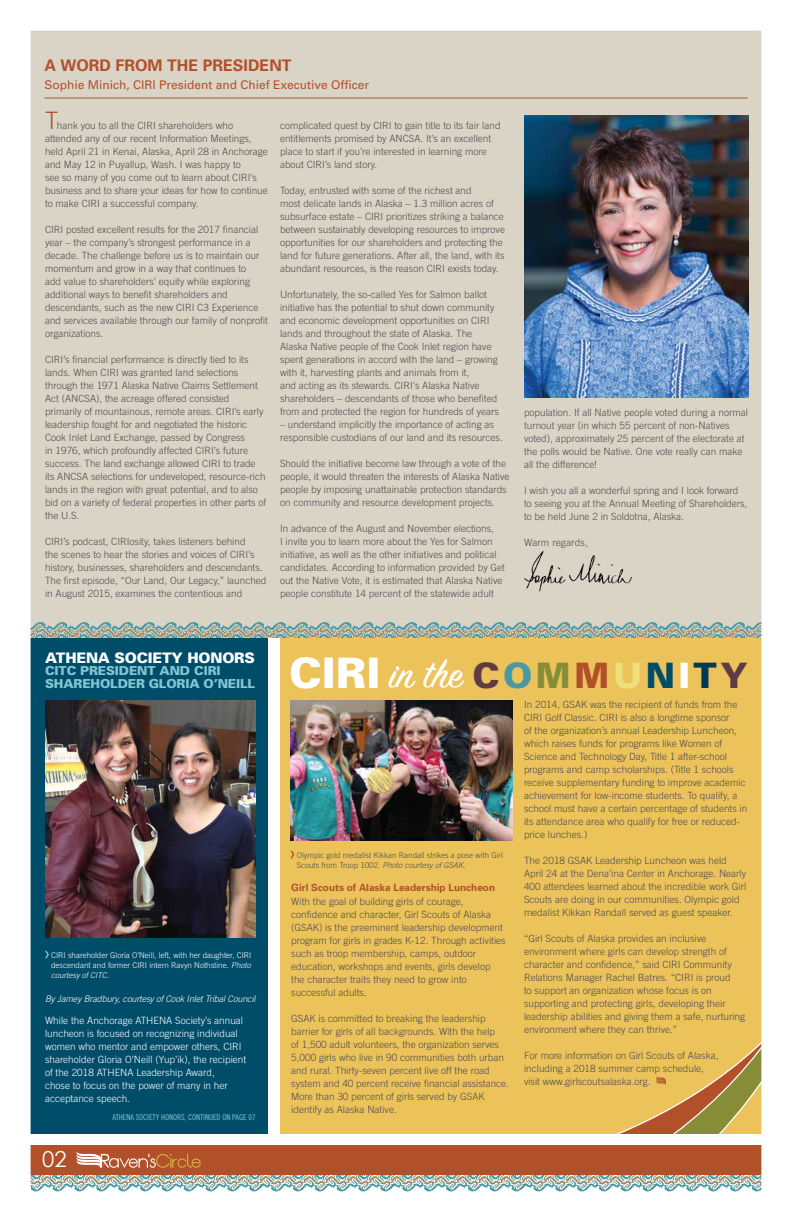
<style>
.page{position:relative;width:792px;height:1224px;background:#fff}
.page>*{position:absolute;margin:0;border:0;box-sizing:border-box;transform-origin:0 0}
.t1{font:42.9px "Sign Painter House Script";color:#fff}
.t2{font:300 24px "Trade Gothic";color:#b2502a}
.t3{font:22px "Century Gothic";color:#fff}
.t4{font:700 16px "Univers";color:#b2502a}
.t5{font:900 14.5px "Univers";letter-spacing:-.01em;color:#fff}
.t6{font:900 12.4px/12.9px "Univers";letter-spacing:-.01em;color:#83c5d2}
.t7{font:12px "Univers";color:#b2502a}
.t8{font:300 10px/13px "Trade Gothic";color:#4d4d4f}
.t9{font:300 10px/13px "Trade Gothic";color:#fff}
.t10{font:700 10px "Univers";color:#b2502a}
.t11{font:italic 300 9px "Trade Gothic";letter-spacing:-.01em;color:#fff}
.t12{font:300 8px/10px "Trade Gothic";color:#fff;text-align:justify}
.t13{font:300 8px/10px "Trade Gothic";color:#4d4d4f}
.t14{font:8px "Trade Gothic Cond Eighteen";color:#83c5d2}
.s1{font-style:italic}
.s2{font-family:"Univers";font-weight:900;font-size:42.1px}
.s3{font-family:"Univers";font-weight:900;font-size:35.1px;color:#603b45}
.s4{font-family:"Univers";font-weight:900;font-size:35.1px;color:#4998a6}
.s5{font-family:"Univers";font-weight:900;font-size:35.1px;color:#878c37}
.s6{font-family:"Univers";font-weight:900;font-size:35.1px;color:#b2502a}
.s7{font-family:"Univers";font-weight:900;font-size:35.1px;color:#efde7c}
.s8{font-family:"Univers";font-weight:900;font-size:35.1px;color:#004d6a}
.s9{font-family:"Univers";font-weight:900;font-size:35.1px}
.s10{font-family:"Univers";font-weight:900;font-size:35.1px;color:#003955}
</style>
<div class="page">
<img style="left:30px;top:30px;width:732px;height:1162px">
<h3 class="t4" style="left:44px;top:55px;width:249px">A WORD FROM THE PRESIDENT</h3>
<p class="t7" style="left:44px;top:77px;width:326px">Sophie Minich, CIRI President and Chief Executive Officer</p>
<h2 class="t2" style="left:45px;top:106px;width:15px">T</h2>
<p class="t8" style="left:45px;top:119px;width:224px;text-indent:12px">hank you to all the CIRI shareholders who attended any of our recent Information Meetings, held April 21 in Kenai, Alaska, April 28 in Anchorage and May 12 in Puyallup, Wash. I was happy to<br>see so many of you come out to learn about CIRI’s business and to share your ideas for how to continue to make CIRI a successful company.</p>
<p class="t8" style="left:45px;top:223px;width:224px">CIRI posted excellent results for the 2017 financial year – the company’s strongest performance in a decade. The challenge before us is to maintain our momentum and grow in a way that continues to<br>add value to shareholders’ equity while exploring additional ways to benefit shareholders and descendants, such as the new CIRI C3 Experience and services available through our family of nonprofit organizations.</p>
<p class="t8" style="left:45px;top:353px;width:223px">CIRI’s financial performance is directly tied to its lands. When CIRI was granted land selections through the 1971 Alaska Native Claims Settlement Act (ANCSA), the acreage offered consisted primarily of mountainous, remote areas. CIRI’s early leadership fought for and negotiated the historic Cook Inlet Land Exchange, passed by Congress<br>in 1976, which profoundly affected CIRI’s future success. The land exchange allowed CIRI to trade its ANCSA selections for undeveloped, resource-rich lands in the region with great potential, and to also bid on a variety of federal properties in other parts of the U.S.</p>
<p class="t8" style="left:45px;top:535px;width:223px">CIRI’s podcast, CIRIosity, takes listeners behind<br>the scenes to hear the stories and voices of CIRI’s history, businesses, shareholders and descendants.<br>The first episode, “Our Land, Our Legacy,” launched in August 2015, examines the contentious and</p>
<p class="t8" style="left:280px;top:119px;width:222px">complicated quest by CIRI to gain title to its fair land entitlements promised by ANCSA. It’s an excellent place to start if you’re interested in learning more about CIRI’s land story.</p>
<p class="t8" style="left:280px;top:184px;width:227px">Today, entrusted with some of the richest and<br>most delicate lands in Alaska – 1.3 million acres of subsurface estate – CIRI prioritizes striking a balance between sustainably developing resources to improve opportunities for our shareholders and protecting the land for future generations. After all, the land, with its abundant resources, is the reason CIRI exists today.</p>
<p class="t8" style="left:280px;top:288px;width:220px">Unfortunately, the so-called Yes for Salmon ballot initiative has the potential to shut down community and economic development opportunities on CIRI lands and throughout the state of Alaska. The Alaska Native people of the Cook Inlet region have spent generations in accord with the land – growing with it, harvesting plants and animals from it,<br>and acting as its stewards. CIRI's Alaska Native shareholders – descendants of those who benefited from and protected the region for hundreds of years</p>
<p class="t8" style="left:280px;top:418px;width:224px">– understand implicitly the importance of acting as responsible custodians of our land and its resources.</p>
<p class="t8" style="left:280px;top:457px;width:231px">Should the initiative become law through a vote of the people, it would threaten the interests of Alaska Native people by imposing unattainable protection standards on community and resource development projects.</p>
<p class="t8" style="left:280px;top:522px;width:227px">In advance of the August and November elections,<br>I invite you to learn more about the Yes for Salmon initiative, as well as the other initiatives and political candidates. According to information provided by Get out the Native Vote, it is estimated that Alaska Native people constitute 14 percent of the statewide adult</p>
<p class="t8" style="left:524px;top:406px;width:225px">population. If all Native people voted during a normal turnout year (in which 55 percent of non-Natives voted), approximately 25 percent of the electorate at the polls would be Native. One vote really can make all the difference!</p>
<p class="t8" style="left:524px;top:484px;width:225px">I wish you all a wonderful spring and I look forward to seeing you at the Annual Meeting of Shareholders, to be held June 2 in Soldotna, Alaska.</p>
<p class="t8" style="left:524px;top:536px;width:65px">Warm regards,</p>
<h3 class="t5" style="left:45px;top:648px;width:212px">ATHENA SOCIETY HONORS</h3>
<p class="t6" style="left:45px;top:664px;width:212px">CITC PRESIDENT AND CIRI<br>SHAREHOLDER GLORIA O’NEILL</p>
<p class="t12" style="left:51px;top:950px;width:202px">CIRI shareholder Gloria O’Neill, left, with her daughter, CIRI descendant and former CIRI intern Ravyn Nothstine. <span class="s1">Photo courtesy of CITC.</span></p>
<p class="t11" style="left:45px;top:993px;width:212px">By Jamey Bradbury, courtesy of Cook Inlet Tribal Council</p>
<p class="t9" style="left:45px;top:1014px;width:203px">While the Anchorage ATHENA Society’s annual luncheon is focused on recognizing individual women who mentor and empower others, CIRI shareholder Gloria O’Neill (Yup’ik), the recipient of the 2018 ATHENA Leadership Award,<br>chose to focus on the power of many in her acceptance speech.</p>
<h3 class="t3" style="left:42px;top:1145px;width:26px">02</h3>
<p class="t14" style="left:113px;top:1113px;width:145px">ATHENA SOCIETY HONORS, CONTINUED ON PAGE 07</p>
<h1 class="t1" style="left:289px;top:648px;width:460px"><span class="s2">CIRI</span> in the <span class="s3">C</span><span class="s4">O</span><span class="s5">M</span><span class="s6">M</span><span class="s7">U</span><span class="s8">N</span><span class="s9">I</span><span class="s10">T</span><span class="s3">Y</span></h1>
<p class="t13" style="left:297px;top:850px;width:208px">Olympic gold medalist Kikkan Randall strikes a pose with Girl<br>Scouts from Troop 1002. <span class="s1">Photo courtesy of GSAK.</span></p>
<p class="t10" style="left:291px;top:881px;width:205px">Girl Scouts of Alaska Leadership Luncheon</p>
<p class="t8" style="left:291px;top:895px;width:216px">With the goal of building girls of courage, confidence and character, Girl Scouts of Alaska (GSAK) is the preeminent leadership development program for girls in grades K-12. Through activities such as troop membership, camps, outdoor education, workshops and events, girls develop the character traits they need to grow into successful adults.</p>
<p class="t8" style="left:291px;top:1012px;width:219px">GSAK is committed to breaking the leadership barrier for girls of all backgrounds. With the help<br>of 1,500 adult volunteers, the organization serves 5,000 girls who live in 90 communities both urban and rural. Thirty-seven percent live off the road system and 40 percent receive financial assistance.<br>More than 30 percent of girls served by GSAK identify as Alaska Native.</p>
<p class="t8" style="left:524px;top:698px;width:225px">In 2014, GSAK was the recipient of funds from the CIRI Golf Classic. CIRI is also a longtime sponsor<br>of the organization’s annual Leadership Luncheon, which raises funds for programs like Women of Science and Technology Day, Title 1 after-school programs and camp scholarships. (Title 1 schools receive supplementary funding to improve academic achievement for low-income students. To qualify, a school must have a certain percentage of students in its attendance area who qualify for free or reduced&shy;price lunches.)</p>
<p class="t8" style="left:524px;top:854px;width:224px">The 2018 GSAK Leadership Luncheon was held April 24 at the Dena’ina Center in Anchorage. Nearly 400 attendees learned about the incredible work Girl Scouts are doing in our communities. Olympic gold medalist Kikkan Randall served as guest speaker.</p>
<p class="t8" style="left:524px;top:932px;width:223px">“Girl Scouts of Alaska provides an inclusive environment where girls can develop strength of character and confidence,” said CIRI Community Relations Manager Rachel Batres. “CIRI is proud<br>to support an organization whose focus is on supporting and protecting girls, developing their leadership abilities and giving them a safe, nurturing environment where they can thrive.”</p>
<p class="t8" style="left:524px;top:1049px;width:196px">For more information on Girl Scouts of Alaska, including a 2018 summer camp schedule, visit www.girlscoutsalaska.org.</p>
</div>
